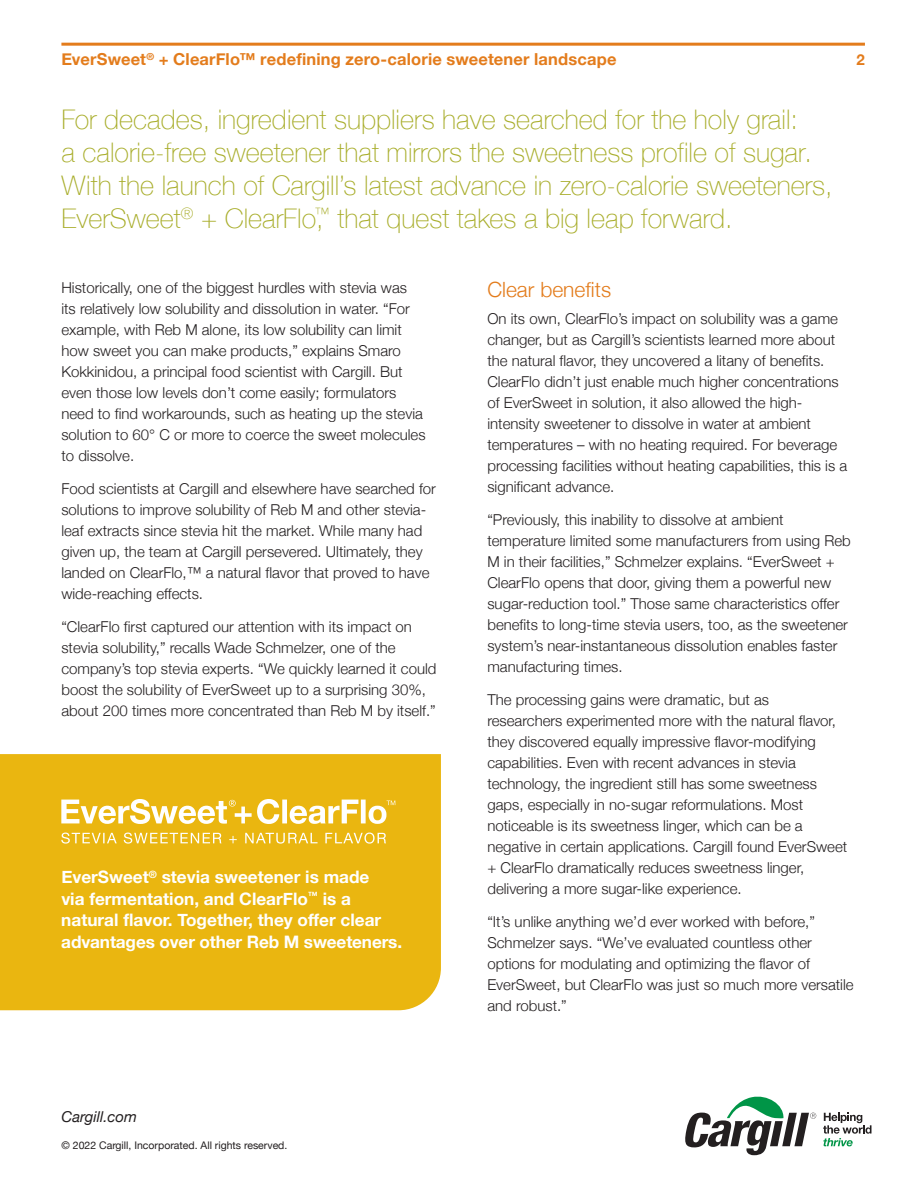
<style>
.page{position:relative;width:918px;height:1188px;background:#fff}
.page>*{position:absolute;margin:0;border:0;box-sizing:border-box;transform-origin:0 0}
.t1{font:100 27px/33px "Helvetica Neue";color:#a8ad2a}
.subhd-kim{font:300 21px "Helvetica Neue";color:#e37c1c}
.subhd-kim-2{font:700 17.25px/21.5px "Helvetica Neue";color:#fff}
.t2{font:700 16.5px "Helvetica Neue";letter-spacing:.01em;color:#e37c1c}
.t3{font:300 15px/21px "Helvetica Neue";color:#231f20}
.FOOTNOTES{font:italic 15px "Helvetica Neue";color:#231f20}
.t4{font:700 15px "Helvetica Neue";color:#e37c1c}
.FOOTNOTES-2{font:10.5px "Helvetica Neue";color:#231f20}
</style>
<div class="page">
<hr style="left:61px;top:43px;width:804px;height:3px;background:#e37c1c">
<svg style="left:685px;top:1096px;width:131px;height:59px"></svg>
<svg style="left:823px;top:1113px;width:49px;height:33px"></svg>
<div style="left:0;top:754px;width:441px;height:256px;background:#eab610"></div>
<svg style="left:61px;top:799px;width:334px;height:25px"></svg>
<svg style="left:61px;top:833px;width:325px;height:11px;background:#efc84c"></svg>
<p class="t2" style="left:61px;top:46px;width:557px">EverSweet<sup>®</sup> + ClearFlo™ redefining zero-calorie sweetener landscape</p>
<p class="t4" style="left:857px;top:48px;width:10px">2</p>
<p class="t1" style="left:62px;top:102px;width:773px">For decades, ingredient suppliers have searched for the holy grail:<br>a calorie-free sweetener that mirrors the sweetness profile of sugar.<br>With the launch of Cargill’s latest advance in zero-calorie sweeteners, EverSweet<sup>®</sup> + ClearFlo,<sup>™</sup> that quest takes a big leap forward.</p>
<p class="t3" style="left:61px;top:276px;width:366px">Historically, one of the biggest hurdles with stevia was<br>its relatively low solubility and dissolution in water. “For example, with Reb M alone, its low solubility can limit how sweet you can make products,” explains Smaro Kokkinidou, a principal food scientist with Cargill. But even those low levels don’t come easily; formulators need to find workarounds, such as heating up the stevia solution to 60° C or more to coerce the sweet molecules to dissolve.</p>
<p class="t3" style="left:61px;top:477px;width:376px">Food scientists at Cargill and elsewhere have searched for solutions to improve solubility of Reb M and other stevia&shy;leaf extracts since stevia hit the market. While many had given up, the team at Cargill persevered. Ultimately, they landed on ClearFlo,™ a natural flavor that proved to have wide-reaching effects.</p>
<p class="t3" style="left:61px;top:615px;width:377px">“ClearFlo first captured our attention with its impact on stevia solubility,” recalls Wade Schmelzer, one of the company’s top stevia experts. “We quickly learned it could boost the solubility of EverSweet up to a surprising 30%, about 200 times more concentrated than Reb M by itself.”</p>
<p class="subhd-kim-2" style="left:61px;top:867px;width:342px">EverSweet<sup>®</sup> stevia sweetener is made<br>via fermentation, and ClearFlo<sup>™</sup> is a natural flavor. Together, they offer clear advantages over other Reb M sweeteners.</p>
<p class="FOOTNOTES" style="left:62px;top:1105px;width:77px">Cargill.com</p>
<p class="FOOTNOTES-2" style="left:62px;top:1137px;width:227px">© 2022 Cargill, Incorporated. All rights reserved.</p>
<p class="subhd-kim" style="left:487px;top:272px;width:125px">Clear benefits</p>
<p class="t3" style="left:487px;top:307px;width:361px">On its own, ClearFlo’s impact on solubility was a game changer, but as Cargill’s scientists learned more about the natural flavor, they uncovered a litany of benefits.<br>ClearFlo didn’t just enable much higher concentrations of EverSweet in solution, it also allowed the high&shy;intensity sweetener to dissolve in water at ambient temperatures – with no heating required. For beverage processing facilities without heating capabilities, this is a significant advance.</p>
<p class="t3" style="left:487px;top:508px;width:365px">“Previously, this inability to dissolve at ambient temperature limited some manufacturers from using Reb M in their facilities,” Schmelzer explains. “EverSweet + ClearFlo opens that door, giving them a powerful new sugar-reduction tool.” Those same characteristics offer benefits to long-time stevia users, too, as the sweetener system’s near-instantaneous dissolution enables faster manufacturing times.</p>
<p class="t3" style="left:487px;top:688px;width:361px">The processing gains were dramatic, but as researchers experimented more with the natural flavor, they discovered equally impressive flavor-modifying capabilities. Even with recent advances in stevia technology, the ingredient still has some sweetness gaps, especially in no-sugar reformulations. Most noticeable is its sweetness linger, which can be a negative in certain applications. Cargill found EverSweet + ClearFlo dramatically reduces sweetness linger, delivering a more sugar-like experience.</p>
<p class="t3" style="left:487px;top:910px;width:368px">“It’s unlike anything we’d ever worked with before,” Schmelzer says. “We’ve evaluated countless other options for modulating and optimizing the flavor of EverSweet, but ClearFlo was just so much more versatile and robust.”</p>
</div>
